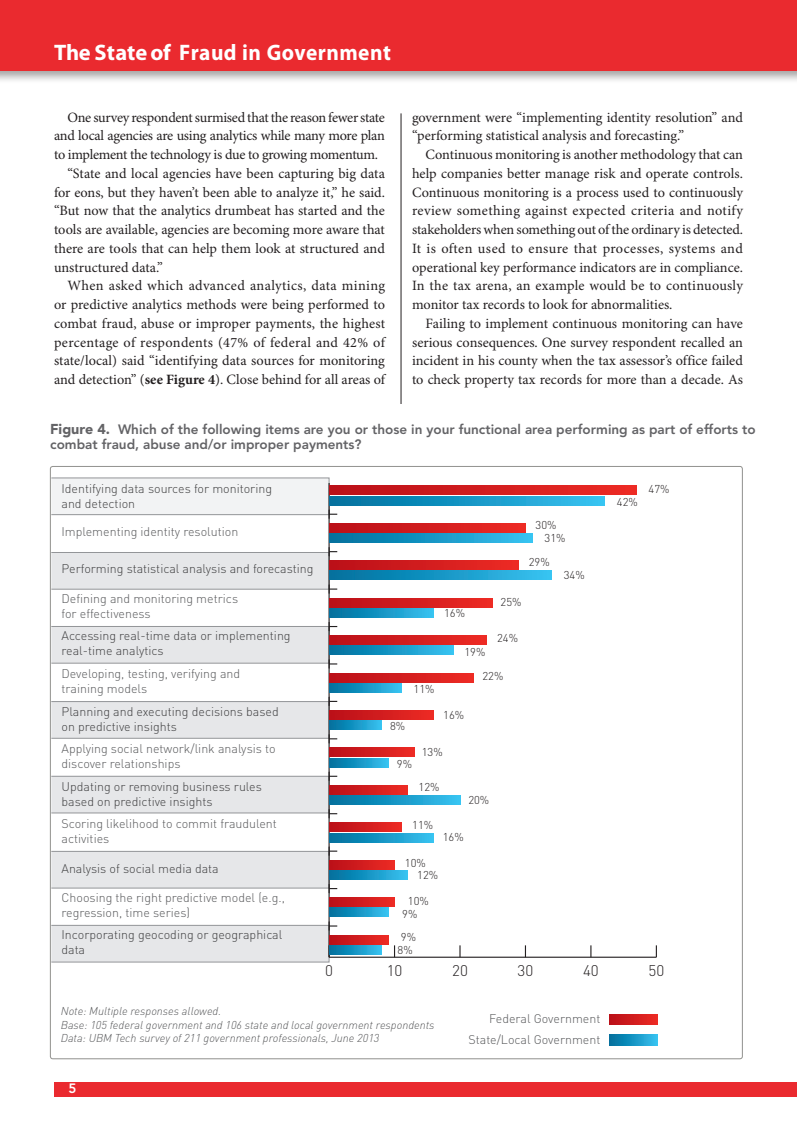
<style>
.page{position:relative;width:797px;height:1134px;background:#fff}
.page>*{position:absolute;margin:0;border:0;box-sizing:border-box;transform-origin:0 0}
.t1{font:700 22.5px "Myriad Pro";letter-spacing:.02em;color:#fff}
.t2{font:300 15.3px "DIN";color:#231f20}
.t3{font:14.25px/18.8px "Minion Pro";color:#231f20;text-align:justify}
.t4{font:14.25px "Minion Pro";letter-spacing:-.025em;color:#231f20}
.t5{font:14.25px "Minion Pro";letter-spacing:.02em;color:#231f20}
.t6{font:14.25px "Minion Pro";letter-spacing:.025em;color:#231f20}
.t7{font:800 13.5px/14.9px "Avenir LT Std";color:#636366}
.t8{font:300 13.5px "DIN";color:#57585a}
.t9{font:800 13.5px "Avenir LT Std";color:#fff}
.t10{font:300 12.45px/14.9px "DIN";color:#3e3e3f}
.t11{font:300 12.45px/14.9px "DIN";color:#57585a}
.t12{font:italic 300 11.25px/13.5px "DIN";color:#57585a}
.t13{font:300 11.25px/12.9px "DIN";color:#231f20}
.s1{font-weight:700}
.s2{font-weight:900;font-size:14.25px}
</style>
<div class="page">
<div style="left:54px;top:1082px;width:742px;height:14px;background:#ea2a2f"></div>
<div style="left:0;top:0;width:796px;height:84px;background:#231f20;opacity:.41"></div>
<div style="left:0;top:0;width:796px;height:70px;background:#ea2a2f"></div>
<hr style="left:400px;top:113px;width:1px;height:936px;background:#231f20">
<div style="left:50px;top:404px;width:707px;height:69px;background:#fff"></div>
<div style="left:50px;top:466px;width:692px;height:593px;background:#fff;border-radius:2px"></div>
<svg style="left:609px;top:1015px;width:48px;height:10px"></svg>
<svg style="left:609px;top:1035px;width:48px;height:10px"></svg>
<hr style="left:329px;top:957px;width:327px;height:1px;background:#231f20">
<svg style="left:394px;top:945px;width:1px;height:12px"></svg>
<svg style="left:459px;top:945px;width:1px;height:12px"></svg>
<svg style="left:525px;top:945px;width:1px;height:12px"></svg>
<svg style="left:590px;top:945px;width:1px;height:12px"></svg>
<svg style="left:655px;top:945px;width:2px;height:12px"></svg>
<hr style="left:328px;top:483px;width:1px;height:474px;background:#231f20">
<svg style="left:337px;top:486px;width:299px;height:9px;background:#d31d1e"></svg>
<svg style="left:337px;top:496px;width:267px;height:9px;background:#1998c6"></svg>
<svg style="left:52px;top:478px;width:285px;height:41px"></svg>
<svg style="left:329px;top:523px;width:196px;height:9px;background:#d21d1e"></svg>
<svg style="left:329px;top:534px;width:203px;height:9px;background:#1897c5"></svg>
<svg style="left:337px;top:561px;width:182px;height:9px;background:#d31d1e"></svg>
<svg style="left:337px;top:571px;width:214px;height:9px;background:#1998c6"></svg>
<svg style="left:52px;top:547px;width:285px;height:47px"></svg>
<svg style="left:329px;top:598px;width:163px;height:9px"></svg>
<svg style="left:329px;top:608px;width:105px;height:9px"></svg>
<svg style="left:337px;top:636px;width:149px;height:9px"></svg>
<svg style="left:337px;top:646px;width:116px;height:9px"></svg>
<svg style="left:52px;top:622px;width:285px;height:46px"></svg>
<svg style="left:329px;top:673px;width:144px;height:9px"></svg>
<svg style="left:329px;top:683px;width:72px;height:9px"></svg>
<svg style="left:337px;top:711px;width:97px;height:9px"></svg>
<svg style="left:337px;top:721px;width:44px;height:9px"></svg>
<svg style="left:52px;top:697px;width:285px;height:46px"></svg>
<svg style="left:329px;top:748px;width:85px;height:9px"></svg>
<svg style="left:329px;top:758px;width:59px;height:9px"></svg>
<svg style="left:337px;top:785px;width:70px;height:9px"></svg>
<svg style="left:337px;top:796px;width:123px;height:9px"></svg>
<svg style="left:52px;top:772px;width:285px;height:46px"></svg>
<svg style="left:329px;top:823px;width:72px;height:9px"></svg>
<svg style="left:329px;top:833px;width:105px;height:9px"></svg>
<svg style="left:337px;top:860px;width:57px;height:9px"></svg>
<svg style="left:337px;top:870px;width:70px;height:9px"></svg>
<svg style="left:52px;top:847px;width:285px;height:46px"></svg>
<svg style="left:329px;top:898px;width:65px;height:9px"></svg>
<svg style="left:329px;top:908px;width:59px;height:9px"></svg>
<svg style="left:52px;top:922px;width:285px;height:40px;background:#e3e4e6"></svg>
<svg style="left:329px;top:935px;width:59px;height:9px"></svg>
<svg style="left:329px;top:945px;width:52px;height:9px"></svg>
<h1 class="t1" style="left:54px;top:40px;width:338px">The State of Fraud in Government</h1>
<p class="t4" style="left:68px;top:108px;width:319px">One survey respondent surmised that the reason fewer state</p>
<p class="t4" style="left:54px;top:127px;width:332px">and local agencies are using analytics while many more plan</p>
<p class="t4" style="left:54px;top:146px;width:325px">to implement the technology is due to growing momentum.</p>
<p class="t3" style="left:68px;top:164px;width:319px">“State and local agencies have been capturing big data</p>
<p class="t3" style="left:54px;top:183px;width:332px">for eons, but they haven’t been able to analyze it,” he said.</p>
<p class="t3" style="left:54px;top:202px;width:332px">“But now that the analytics drumbeat has started and the</p>
<p class="t3" style="left:54px;top:221px;width:332px">tools are available, agencies are becoming more aware that</p>
<p class="t3" style="left:54px;top:239px;width:332px">there are tools that can help them look at structured and</p>
<p class="t3" style="left:54px;top:258px;width:110px">unstructured data.”</p>
<p class="t6" style="left:68px;top:277px;width:319px">When asked which advanced analytics, data mining</p>
<p class="t3" style="left:54px;top:296px;width:332px">or predictive analytics methods were being performed to</p>
<p class="t3" style="left:54px;top:314px;width:332px">combat fraud, abuse or improper payments, the highest</p>
<p class="t5" style="left:54px;top:333px;width:332px">percentage of respondents (47% of federal and 42% of</p>
<p class="t3" style="left:54px;top:352px;width:332px">state/local) said “identifying data sources for monitoring</p>
<p class="t3" style="left:54px;top:371px;width:332px">and detection” (<span class="s1">see Figure 4</span>). Close behind for all areas of</p>
<p class="t3" style="left:412px;top:108px;width:332px">government were “implementing identity resolution” and “performing statistical analysis and forecasting.”</p>
<p class="t3" style="left:412px;top:146px;width:332px;text-indent:13px">Continuous monitoring is another methodology that can help companies better manage risk and operate controls.<br>Continuous monitoring is a process used to continuously review something against expected criteria and notify stakeholders when something out of the ordinary is detected.<br>It is often used to ensure that processes, systems and operational key performance indicators are in compliance.<br>In the tax arena, an example would be to continuously monitor tax records to look for abnormalities.</p>
<p class="t3" style="left:412px;top:314px;width:332px;text-indent:13px">Failing to implement continuous monitoring can have serious consequences. One survey respondent recalled an incident in his county when the tax assessor’s office failed to check property tax records for more than a decade. As</p>
<p class="t7" style="left:50px;top:422px;width:706px"><span class="s2">Figure 4.</span> Which of the following items are you or those in your functional area performing as part of efforts to combat fraud, abuse and/or improper payments?</p>
<p class="t13" style="left:648px;top:482px;width:22px">47%</p>
<p class="t13" style="left:617px;top:495px;width:22px">42%</p>
<p class="t13" style="left:544px;top:519px;width:22px;text-indent:-9px">30%<br>31%</p>
<p class="t13" style="left:528px;top:555px;width:22px">29%</p>
<p class="t13" style="left:564px;top:568px;width:22px">34%</p>
<p class="t13" style="left:500px;top:595px;width:22px">25%</p>
<p class="t13" style="left:444px;top:607px;width:22px">16%</p>
<p class="t13" style="left:497px;top:631px;width:22px">24%</p>
<p class="t13" style="left:482px;top:640px;width:22px;line-height:24.3px;text-indent:-18px">19%<br>22%</p>
<p class="t13" style="left:413px;top:682px;width:22px">11%</p>
<p class="t13" style="left:443px;top:708px;width:22px">16%</p>
<p class="t13" style="left:390px;top:720px;width:17px">8%</p>
<p class="t13" style="left:422px;top:745px;width:22px">13%</p>
<p class="t13" style="left:397px;top:757px;width:17px">9%</p>
<p class="t13" style="left:418px;top:780px;width:22px">12%</p>
<p class="t13" style="left:468px;top:793px;width:22px">20%</p>
<p class="t13" style="left:412px;top:819px;width:22px">11%</p>
<p class="t13" style="left:442px;top:831px;width:22px">16%</p>
<p class="t13" style="left:417px;top:857px;width:22px;line-height:11.9px;text-indent:-12px">10%<br>12%</p>
<p class="t13" style="left:402px;top:894px;width:28px;text-indent:6px">10%<br>9%</p>
<p class="t13" style="left:397px;top:930px;width:20px;text-align:center">9%<br>8%</p>
<p class="t8" style="left:61px;top:430px;width:292px">combat fraud, abuse and/or improper payments?</p>
<p class="t10" style="left:61px;top:481px;width:212px">Identifying data sources for monitoring and detection</p>
<p class="t11" style="left:61px;top:524px;width:178px">Implementing identity resolution</p>
<p class="t10" style="left:61px;top:561px;width:253px">Performing statistical analysis and forecasting</p>
<p class="t11" style="left:61px;top:591px;width:178px">Defining and monitoring metrics for effectiveness</p>
<p class="t10" style="left:61px;top:628px;width:231px">Accessing real-time data or implementing real-time analytics</p>
<p class="t11" style="left:61px;top:666px;width:180px">Developing, testing, verifying and training models</p>
<p class="t10" style="left:61px;top:704px;width:219px">Planning and executing decisions based on predictive insights</p>
<p class="t11" style="left:61px;top:741px;width:215px">Applying social network/link analysis to discover relationships</p>
<p class="t10" style="left:61px;top:779px;width:202px">Updating or removing business rules based on predictive insights</p>
<p class="t11" style="left:61px;top:816px;width:217px">Scoring likelihood to commit fraudulent activities</p>
<p class="t10" style="left:61px;top:861px;width:159px">Analysis of social media data</p>
<p class="t11" style="left:61px;top:890px;width:225px">Choosing the right predictive model (e.g., regression, time series)</p>
<p class="t10" style="left:61px;top:927px;width:222px">Incorporating geocoding or geographical data</p>
<p class="t2" style="left:325px;top:961px;width:9px">0</p>
<p class="t2" style="left:386px;top:961px;width:17px">10</p>
<p class="t2" style="left:452px;top:961px;width:17px">20</p>
<p class="t2" style="left:517px;top:961px;width:17px">30</p>
<p class="t2" style="left:583px;top:961px;width:17px">40</p>
<p class="t2" style="left:648px;top:961px;width:17px">50</p>
<p class="t12" style="left:61px;top:1004px;width:375px">Note: Multiple responses allowed.<br>Base: 105 federal government and 106 state and local government respondents<br>Data: UBM Tech survey of 211 government professionals, June 2013</p>
<p class="t11" style="left:468px;top:1007px;width:133px;line-height:21.5px;text-align:right">Federal Government<br>State/Local Government</p>
<p class="t9" style="left:69px;top:1080px;width:9px">5</p>
</div>
